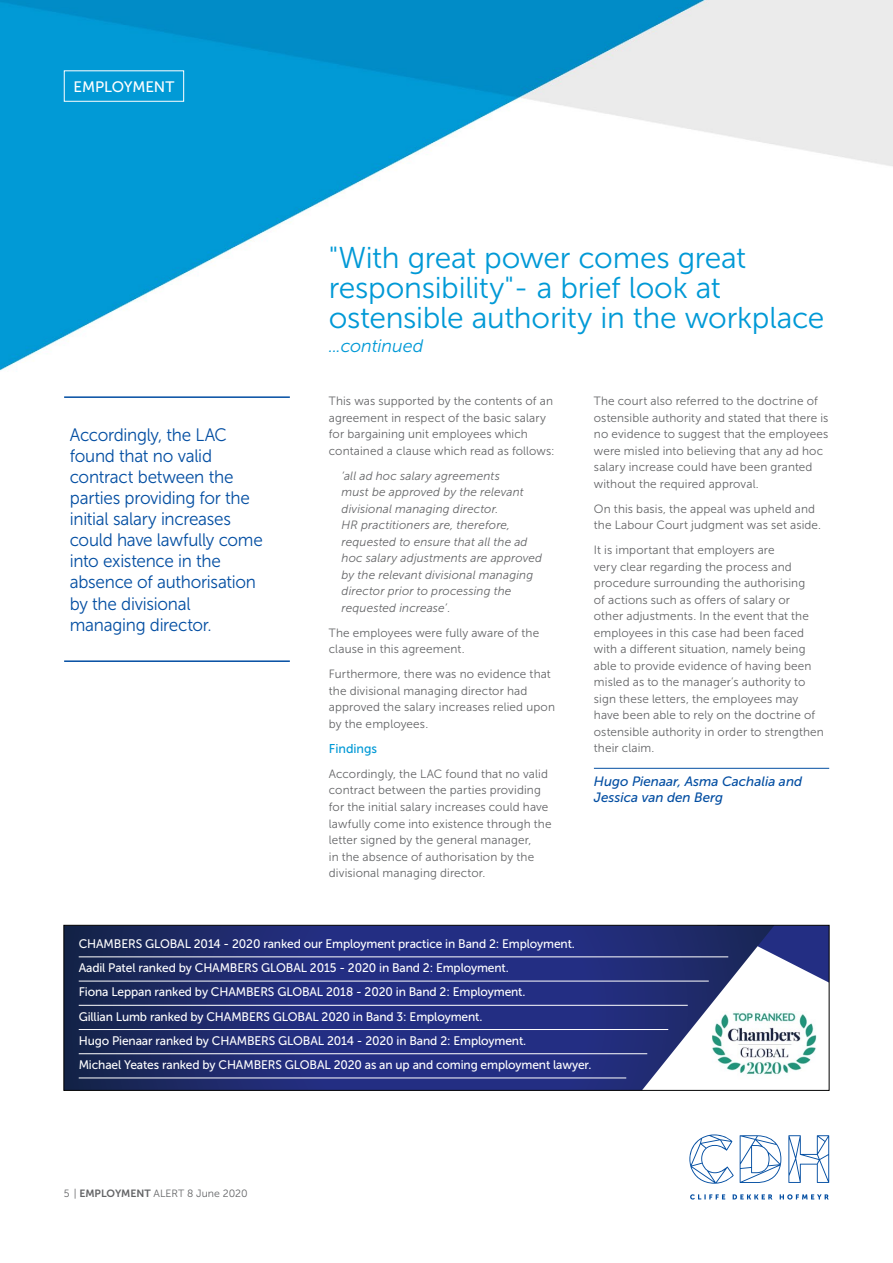
<style>
.page{position:relative;width:893px;height:1263px;background:#fff}
.page>*{position:absolute;margin:0;border:0;box-sizing:border-box;transform-origin:0 0}
.t1{font:30px/30px "Museo Sans 300";letter-spacing:-.01em;color:#0099d6}
.t2{font:18px/21px "Museo Sans 300";letter-spacing:-.015em;color:#034ea2;scale:.95 1}
.t3{font:italic 18px "Museo Sans 300";letter-spacing:-.005em;color:#0099d6}
.t4{font:15.15px "Museo Sans 500";letter-spacing:-.005em;color:#fff}
.t5{font:italic 13.5px/16.2px "Museo Sans 500";color:#034ea2}
.t6{font:12.75px "Museo Sans 500";color:#0099d6}
.t7{font:12.3px/24.2px "Museo Sans 500";letter-spacing:-.01em;color:#fff}
.t8{font:12px/16.5px "Museo Sans 300";letter-spacing:.01em;color:#636466}
.t9{font:italic 12px/16.5px "Museo Sans 300";letter-spacing:.01em;color:#636466}
.t10{font:10.5px "Museo Sans 300";color:#636466}
.s1{font-style:normal}
.s2{font-family:"Museo Sans 700"}
</style>
<div class="page">
<svg style="left:690px;top:1194px;width:139px;height:5px"></svg>
<svg style="left:689px;top:1134px;width:45px;height:50px"></svg>
<svg style="left:740px;top:1135px;width:41px;height:48px"></svg>
<svg style="left:788px;top:1135px;width:41px;height:48px"></svg>
<img style="left:0;top:0;width:893px;height:371px">
<div style="left:64px;top:70px;width:120px;height:32px;border:1px solid #fff"></div>
<hr style="left:594px;top:768px;width:235px;height:1px;background:#034ea2">
<hr style="left:64px;top:396px;width:226px;height:2px;background:#034ea2">
<hr style="left:64px;top:660px;width:226px;height:2px;background:#034ea2">
<svg style="left:774px;top:927px;width:53px;height:55px"></svg>
<svg style="left:65px;top:927px;width:709px;height:162px;background:#2f397d"></svg>
<div style="left:63px;top:925px;width:766px;height:166px;border:1px solid #000"></div>
<img style="left:711px;top:1011px;width:106px;height:68px">
<hr style="left:79px;top:956px;width:649px;height:1px;background:#fff">
<hr style="left:79px;top:981px;width:630px;height:1px;background:#fff">
<hr style="left:79px;top:1005px;width:609px;height:1px;background:#fff">
<hr style="left:79px;top:1029px;width:589px;height:1px;background:#fff">
<hr style="left:79px;top:1053px;width:568px;height:1px;background:#fff">
<hr style="left:79px;top:1077px;width:547px;height:1px;background:#fff">
<p class="t4" style="left:74px;top:78px;width:102px">EMPLOYMENT</p>
<h2 class="t2" style="left:70px;top:425px;width:205px">Accordingly, the LAC found that no valid contract between the parties providing for the initial salary increases could have lawfully come into existence in the absence of authorisation by the divisional managing director.</h2>
<h1 class="t1" style="left:329px;top:243px;width:497px">"With great power comes great responsibility"- a brief look at ostensible authority in the workplace</h1>
<h2 class="t3" style="left:329px;top:336px;width:96px">...continued</h2>
<p class="t8" style="left:329px;top:393px;width:227px">This was supported by the contents of an agreement in respect of the basic salary for bargaining unit employees which contained a clause which read as follows:</p>
<p class="t9" style="left:342px;top:468px;width:202px">‘all ad hoc salary agreements<br>must be approved by the relevant divisional managing director.<br>HR practitioners are, therefore, requested to ensure that all the ad hoc salary adjustments are approved by the relevant divisional managing director prior to processing the requested increase’<span class="s1">.</span></p>
<p class="t8" style="left:329px;top:625px;width:212px">The employees were fully aware of the clause in this agreement.</p>
<p class="t8" style="left:329px;top:666px;width:228px">Furthermore, there was no evidence that the divisional managing director had approved the salary increases relied upon by the employees.</p>
<p class="t6" style="left:329px;top:742px;width:50px">Findings</p>
<p class="t8" style="left:329px;top:766px;width:224px">Accordingly, the LAC found that no valid contract between the parties providing for the initial salary increases could have lawfully come into existence through the letter signed by the general manager,<br>in the absence of authorisation by the divisional managing director.</p>
<p class="t8" style="left:594px;top:393px;width:236px">The court also referred to the doctrine of ostensible authority and stated that there is no evidence to suggest that the employees were misled into believing that any ad hoc salary increase could have been granted without the required approval.</p>
<p class="t8" style="left:594px;top:501px;width:229px">On this basis, the appeal was upheld and the Labour Court judgment was set aside.</p>
<p class="t8" style="left:594px;top:542px;width:231px">It is important that employers are<br>very clear regarding the process and procedure surrounding the authorising<br>of actions such as offers of salary or<br>other adjustments. In the event that the employees in this case had been faced with a different situation, namely being able to provide evidence of having been misled as to the manager’s authority to sign these letters, the employees may have been able to rely on the doctrine of ostensible authority in order to strengthen their claim.</p>
<p class="t5" style="left:594px;top:773px;width:210px">Hugo Pienaar, Asma Cachalia and<br>Jessica van den Berg</p>
<p class="t7" style="left:79px;top:932px;width:514px">CHAMBERS GLOBAL 2014 - 2020 ranked our Employment practice in Band 2: Employment.<br>Aadil Patel ranked by CHAMBERS GLOBAL 2015 - 2020 in Band 2: Employment.<br>Fiona Leppan ranked by CHAMBERS GLOBAL 2018 - 2020 in Band 2: Employment.<br>Gillian Lumb ranked by CHAMBERS GLOBAL 2020 in Band 3: Employment.<br>Hugo Pienaar ranked by CHAMBERS GLOBAL 2014 - 2020 in Band 2: Employment.<br>Michael Yeates ranked by CHAMBERS GLOBAL 2020 as an up and coming employment lawyer.</p>
<p class="t10" style="left:64px;top:1188px;width:186px">5 | <span class="s2">EMPLOYMENT</span> ALERT 8 June 2020</p>
</div>
